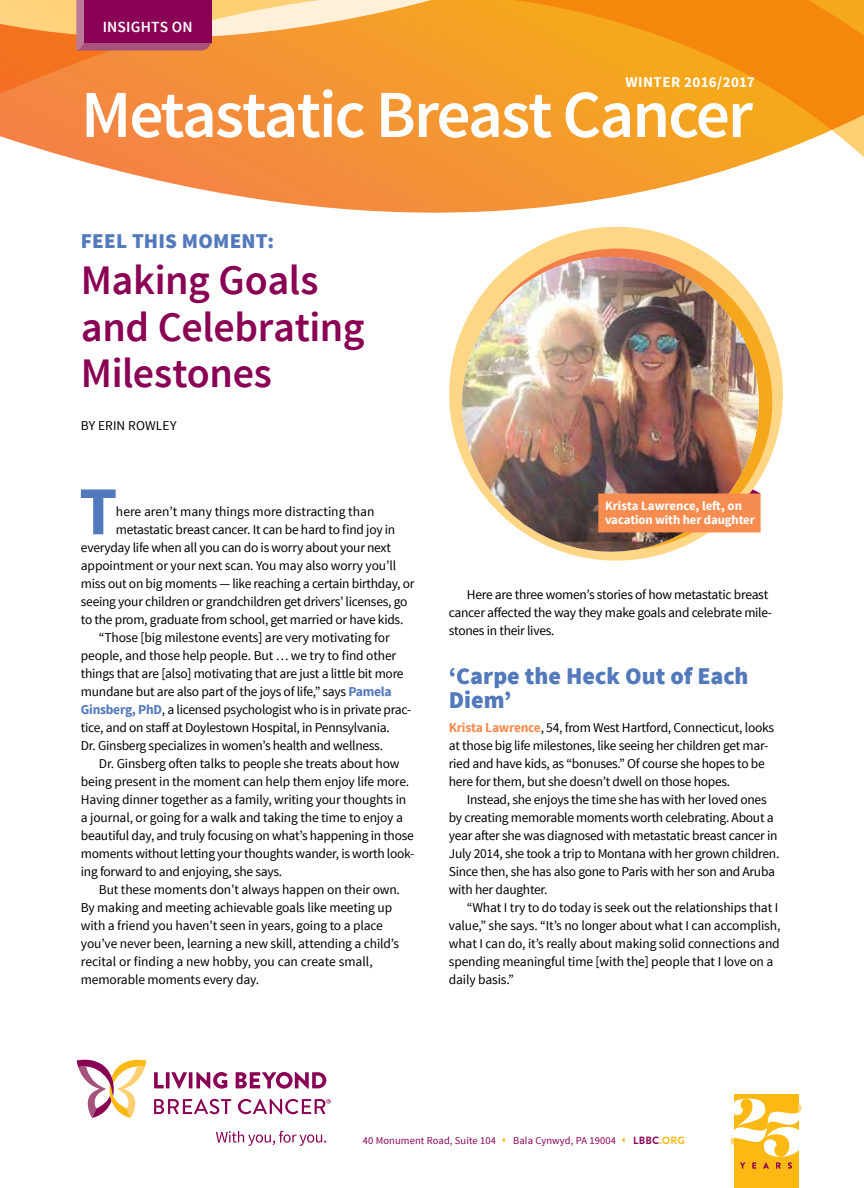
<style>
.page{position:relative;width:864px;height:1188px;background:#fff}
.page>*{position:absolute;margin:0;border:0;box-sizing:border-box;transform-origin:0 0}
.t1{font:700 68.7px "Source Sans Pro";color:#5279bc}
.t2{font:600 67.5px "Source Sans Pro";letter-spacing:-.03em;color:#fff}
.t3{font:600 42px/46.5px "Source Sans Pro";letter-spacing:-.01em;color:#8a0054}
.t4{font:900 24px/24px "Source Sans Pro";color:#5279bc}
.t5{font:900 21px "Source Sans Pro";letter-spacing:.01em;color:#5279bc}
.t6{font:600 15.45px "Source Sans Pro";letter-spacing:.015em;color:#fff}
.t7{font:700 15px "Source Sans Pro";letter-spacing:.03em;color:#fff}
.t8{font:13.5px/18px "Source Sans Pro";letter-spacing:-.02em;color:#000}
.t9{font:13.5px "Source Sans Pro";color:#000}
.t10{font:13.5px "Source Sans Pro";letter-spacing:.005em;color:#000}
.t11{font:700 12.75px/13.5px "Source Sans Pro";letter-spacing:-.01em;color:#fff}
.t12{font:10.5px "Source Sans Pro";letter-spacing:.01em;color:#8a0054}
.t13{font:700 10.5px "Brandon Grotesque";letter-spacing:.02em;color:#8a0054}
.s1{font-weight:700;color:#5279bc}
.s2{font-weight:700;color:#f68c50}
.s3{color:#fdb913}
</style>
<div class="page">
<svg style="left:0;top:0;width:864px;height:213px;background:#f6a64e"></svg>
<svg style="left:76px;top:0;width:136px;height:50px"></svg>
<div style="left:84px;top:0;width:128px;height:42px;background:#8a0054"></div>
<div style="left:734px;top:1094px;width:64px;height:94px;background:#fdb913"></div>
<svg style="left:730px;top:1098px;width:72px;height:71px"></svg>
<svg style="left:216px;top:1131px;width:110px;height:15px"></svg>
<svg style="left:77px;top:1059px;width:69px;height:59px"></svg>
<svg style="left:154px;top:1072px;width:172px;height:17px"></svg>
<svg style="left:154px;top:1099px;width:177px;height:15px"></svg>
<svg style="left:533px;top:226px;width:166px;height:23px;fill:#ffd586"></svg>
<svg style="left:449px;top:249px;width:334px;height:312px"></svg>
<img style="left:457px;top:257px;width:306px;height:300px">
<svg style="left:598px;top:489px;width:163px;height:43px;background:#e7854f"></svg>
<p class="t6" style="left:103px;top:17px;width:91px">insights on</p>
<p class="t7" style="left:626px;top:72px;width:131px">WINTER 2016/2017</p>
<h2 class="t2" style="left:81px;top:72px;width:674px">Metastatic Breast Cancer</h2>
<h3 class="t5" style="left:81px;top:227px;width:195px">FEEL THIS MOMENT:</h3>
<h3 class="t3" style="left:81px;top:258px;width:285px">Making Goals and Celebrating<br>Milestones</h3>
<p class="t10" style="left:81px;top:417px;width:97px">By ERIN ROWLEY</p>
<h1 class="t1" style="left:79px;top:467px;width:40px">T</h1>
<p class="t9" style="left:116px;top:503px;width:260px">here aren’t many things more distracting than</p>
<p class="t8" style="left:116px;top:521px;width:281px">metastatic breast cancer. It can be hard to find joy in</p>
<p class="t8" style="left:81px;top:539px;width:312px">everyday life when all you can do is worry about your next</p>
<p class="t8" style="left:81px;top:557px;width:317px">appointment or your next scan. You may also worry you’ll</p>
<p class="t8" style="left:81px;top:575px;width:335px">miss out on big moments — like reaching a certain birthday, or</p>
<p class="t8" style="left:81px;top:593px;width:328px">seeing your children or grandchildren get drivers’ licenses, go</p>
<p class="t8" style="left:81px;top:611px;width:324px">to the prom, graduate from school, get married or have kids.</p>
<p class="t8" style="left:99px;top:629px;width:292px">“Those [big milestone events] are very motivating for</p>
<p class="t8" style="left:81px;top:647px;width:317px">people, and those help people. But … we try to find other</p>
<p class="t8" style="left:81px;top:665px;width:324px">things that are [also] motivating that are just a little bit more</p>
<p class="t8" style="left:81px;top:683px;width:312px">mundane but are also part of the joys of life,” says <span class="s1">Pamela</span></p>
<p class="t8" style="left:81px;top:701px;width:332px"><span class="s1">Ginsberg, PhD</span>, a licensed psychologist who is in private prac-</p>
<p class="t8" style="left:81px;top:719px;width:310px">tice, and on staff at Doylestown Hospital, in Pennsylvania.</p>
<p class="t8" style="left:81px;top:737px;width:304px">Dr. Ginsberg specializes in women’s health and wellness.</p>
<p class="t8" style="left:99px;top:755px;width:302px">Dr. Ginsberg often talks to people she treats about how</p>
<p class="t8" style="left:81px;top:773px;width:330px">being present in the moment can help them enjoy life more.</p>
<p class="t8" style="left:81px;top:791px;width:327px">Having dinner together as a family, writing your thoughts in</p>
<p class="t8" style="left:81px;top:809px;width:324px">a journal, or going for a walk and taking the time to enjoy a</p>
<p class="t8" style="left:81px;top:827px;width:334px">beautiful day, and truly focusing on what’s happening in those</p>
<p class="t8" style="left:81px;top:845px;width:335px">moments without letting your thoughts wander, is worth look-</p>
<p class="t8" style="left:81px;top:863px;width:203px">ing forward to and enjoying, she says.</p>
<p class="t8" style="left:99px;top:881px;width:303px">But these moments don’t always happen on their own.</p>
<p class="t8" style="left:81px;top:899px;width:313px">By making and meeting achievable goals like meeting up</p>
<p class="t8" style="left:81px;top:917px;width:304px">with a friend you haven’t seen in years, going to a place</p>
<p class="t8" style="left:81px;top:935px;width:320px">you’ve never been, learning a new skill, attending a child’s</p>
<p class="t9" style="left:81px;top:953px;width:293px">recital or finding a new hobby, you can create small,</p>
<p class="t8" style="left:81px;top:971px;width:180px">memorable moments every day.</p>
<p class="t11" style="left:605px;top:500px;width:151px">Krista Lawrence, left, on vacation with her daughter</p>
<p class="t8" style="left:449px;top:585px;width:325px;text-indent:18px">Here are three women’s stories of how metastatic breast cancer affected the way they make goals and celebrate mile&shy;stones in their lives.</p>
<h3 class="t4" style="left:449px;top:665px;width:301px">‘Carpe the Heck Out of Each<br>Diem’</h3>
<p class="t8" style="left:449px;top:719px;width:327px"><span class="s2">Krista Lawrence</span>, 54, from West Hartford, Connecticut, looks at those big life milestones, like seeing her children get mar&shy;ried and have kids, as “bonuses.” Of course she hopes to be here for them, but she doesn’t dwell on those hopes.</p>
<p class="t8" style="left:449px;top:791px;width:332px;text-indent:18px">Instead, she enjoys the time she has with her loved ones by creating memorable moments worth celebrating. About a year after she was diagnosed with metastatic breast cancer in July 2014, she took a trip to Montana with her grown children.<br>Since then, she has also gone to Paris with her son and Aruba with her daughter.</p>
<p class="t8" style="left:449px;top:899px;width:333px;text-indent:18px">“What I try to do today is seek out the relationships that I value,” she says. “It’s no longer about what I can accomplish, what I can do, it’s really about making solid connections and spending meaningful time [with the] people that I love on a daily basis.”</p>
<p class="t12" style="left:363px;top:1134px;width:135px">40 Monument Road, Suite 104</p>
<p class="t12" style="left:513px;top:1134px;width:104px">Bala Cynwyd, PA 19004</p>
<p class="t13" style="left:633px;top:1133px;width:53px">LBBC<span class="s3">.ORG</span></p>
</div>
